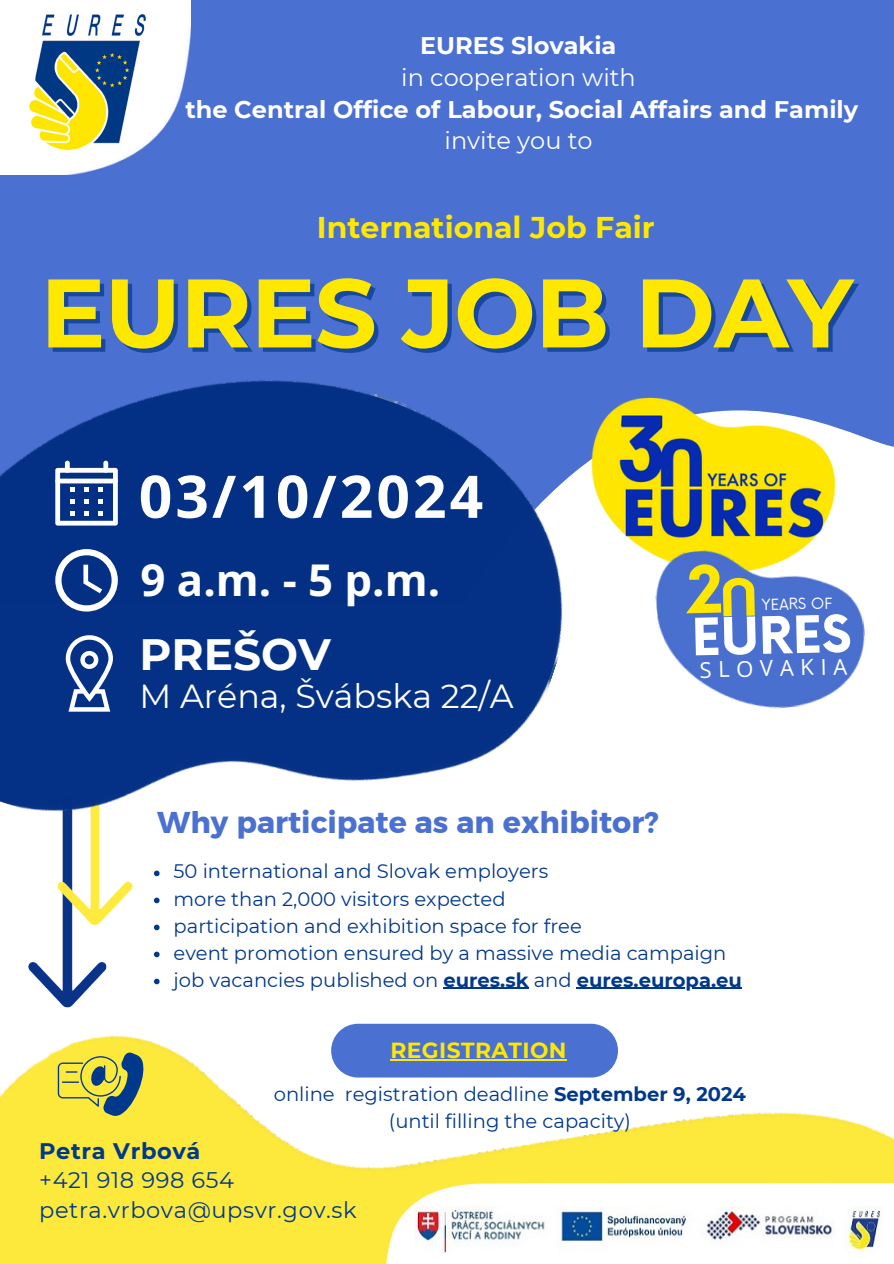
<style>
.page{position:relative;width:894px;height:1264px;background:#fff}
.page>*{position:absolute;margin:0;border:0;box-sizing:border-box;transform-origin:0 0}
.t1{font:700 97.05px "Montserrat";letter-spacing:-.01em;color:#ffe800}
.t2{font:700 58.8px "Open Sans";letter-spacing:.05em;color:#fff}
.t3{font:700 50.1px "Now";color:#fff}
.t4{font:700 43.8px "Open Sans";color:#fff}
.t5{font:700 43.8px "Montserrat";color:#fff}
.t6{font:33.3px "Montserrat";color:#fff}
.t7{font:30px "Kief Montaser Bold";color:#4a70d1}
.t8{font:700 30px "Montserrat";color:#ffe800}
.t9{font:700 24px "Montserrat";color:#fff}
.t10{font:24px "Montserrat";color:#fff}
.t11{font:22.5px "Montserrat";letter-spacing:.025em;color:#00388c}
.t12{font:700 22.5px "Montserrat";letter-spacing:.025em;color:#00388c}
.t13{font:22.05px "Open Sans";color:#fff}
.t14{font:700 21.75px "Montserrat";letter-spacing:.02em;color:#ffe800}
.t15{font:19.5px/27px "Montserrat";color:#00388c;text-align:center}
.t16{font:15px "Now";color:#fff}
.s1{font-weight:700}
</style>
<div class="page">
<div style="left:0;top:0;width:893px;height:1263px;background:#4a70d1"></div>
<div style="left:619px;top:444px;width:274px;height:153px;background:#fff"></div>
<img style="left:0;top:0;width:190px;height:174px">
<img style="left:0;top:380px;width:619px;height:317px">
<img style="left:14px;top:0;width:147px;height:164px">
<svg style="left:55px;top:460px;width:63px;height:65px;background:#637fb3"></svg>
<svg style="left:66px;top:635px;width:47px;height:62px;background:#5876ae"></svg>
<svg style="left:55px;top:549px;width:63px;height:62px;background:#5472ac"></svg>
<img style="left:541px;top:380px;width:344px;height:208px">
<img style="left:651px;top:536px;width:219px;height:161px">
<img style="left:0;top:697px;width:893px;height:566px">
<svg style="left:154px;top:870px;width:5px;height:6px"></svg>
<svg style="left:154px;top:897px;width:5px;height:6px"></svg>
<svg style="left:154px;top:924px;width:5px;height:6px"></svg>
<svg style="left:154px;top:951px;width:5px;height:6px"></svg>
<svg style="left:154px;top:978px;width:5px;height:6px"></svg>
<hr style="left:443px;top:987px;width:85px;height:1px;background:#00388c">
<hr style="left:576px;top:987px;width:165px;height:1px;background:#00388c">
<svg style="left:58px;top:1052px;width:86px;height:63px;background:#abb054"></svg>
<img style="left:384px;top:1183px;width:509px;height:80px">
<img style="left:414px;top:1206px;width:469px;height:47px">
<div style="left:331px;top:1023px;width:286px;height:54px;background:#4a70d1;border-radius:27px"></div>
<hr style="left:390px;top:1059px;width:177px;height:1px;background:#ffe800">
<svg style="left:684px;top:563px;width:70px;height:54px"></svg>
<p class="t9" style="left:420px;top:30px;width:198px">EURES Slovakia</p>
<h6 class="t10" style="left:401px;top:63px;width:236px">in cooperation with</h6>
<p class="t9" style="left:185px;top:95px;width:674px">the Central Office of Labour, Social Affairs and Family</p>
<p class="t10" style="left:444px;top:126px;width:149px">invite you to</p>
<p class="t8" style="left:317px;top:209px;width:339px">International Job Fair</p>
<p class="t1" style="left:40px;top:253px;width:814px">EURES JOB DAY</p>
<p class="t2" style="left:139px;top:455px;width:346px">03/10/2024</p>
<p class="t4" style="left:140px;top:549px;width:301px">9 a.m. - 5 p.m.</p>
<h4 class="t5" style="left:139px;top:627px;width:193px">PREŠOV</h4>
<h4 class="t6" style="left:139px;top:675px;width:376px">M Aréna, Švábska 22/A</h4>
<p class="t16" style="left:761px;top:596px;width:72px;rotate:-1deg">YEARS OF</p>
<h3 class="t3" style="left:691px;top:610px;width:161px;rotate:-1deg">EURES</h3>
<p class="t13" style="left:699px;top:653px;width:149px;rotate:-1deg">SLOVAKIA</p>
<p class="t7" style="left:157px;top:804px;width:502px">Why participate as an exhibitor?</p>
<p class="t15" style="left:173px;top:858px;width:376px">50 international and Slovak employers</p>
<p class="t15" style="left:173px;top:885px;width:333px">more than 2,000 visitors expected</p>
<h1 class="t15" style="left:173px;top:912px;width:409px">participation and exhibition space for free</h1>
<p class="t15" style="left:173px;top:939px;width:554px">event promotion ensured by a massive media campaign</p>
<p class="t15" style="left:173px;top:966px;width:569px">job vacancies published on <span class="s1">eures.sk</span> and <span class="s1">eures.europa.eu</span></p>
<p class="t14" style="left:390px;top:1036px;width:178px">REGISTRATION</p>
<p class="t15" style="left:274px;top:1079px;width:473px">online registration deadline <span class="s1">September 9, 2024 </span>(until filling the capacity)</p>
<p class="t12" style="left:39px;top:1137px;width:163px">Petra Vrbová</p>
<h2 class="t11" style="left:39px;top:1166px;width:196px">+421 918 998 654</h2>
<h3 class="t11" style="left:39px;top:1195px;width:319px">petra.vrbova@upsvr.gov.sk</h3>
</div>
